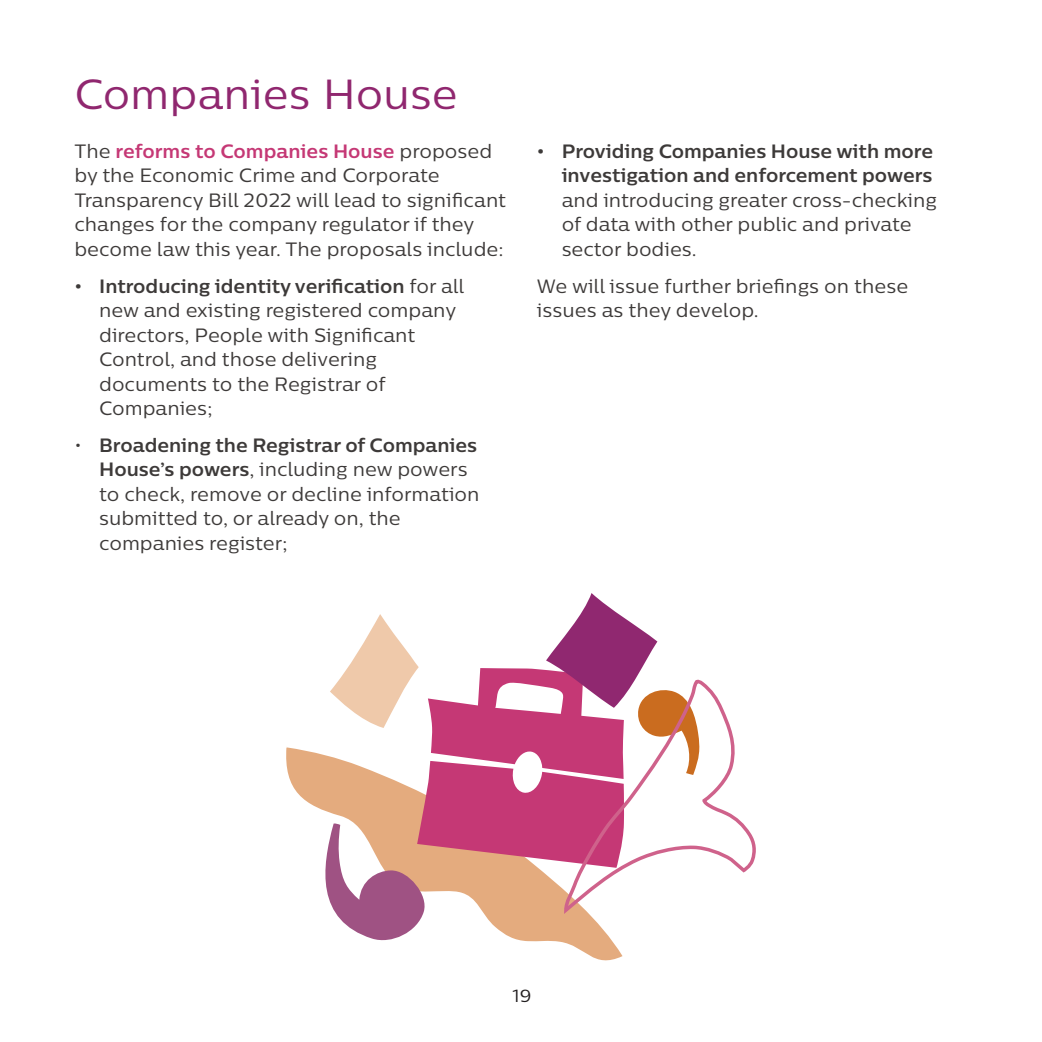
<style>
.page{position:relative;width:1042px;height:1042px;background:#fff}
.page>*{position:absolute;margin:0;border:0;box-sizing:border-box;transform-origin:0 0}
.t1{font:42px "Centrale Sans";color:#90276f}
.t2{font:19.25px/24.5px "Centrale Sans";color:#3d3a39}
.t3{font:700 19.25px/24.5px "Centrale Sans";color:#3d3a39;text-align:right}
.t4{font:17.5px "Centrale Sans";color:#231f20}
.s1{font-weight:700;color:#c53875}
.s2{font-weight:700}
</style>
<div class="page">
<svg style="left:286px;top:747px;width:336px;height:214px"></svg>
<svg style="left:315px;top:593px;width:384px;height:351px"></svg>
<svg style="left:562px;top:680px;width:194px;height:237px"></svg>
<h1 class="t1" style="left:74px;top:68px;width:385px">Companies House</h1>
<p class="t2" style="left:74px;top:138px;width:433px">The <span class="s1">reforms to Companies House</span> proposed by the Economic Crime and Corporate Transparency Bill 2022 will lead to significant changes for the company regulator if they become law this year. The proposals include:</p>
<p class="t2" style="left:99px;top:273px;width:367px;text-indent:-25px"><span class="s2">• Introducing identity verification</span> for all new and existing registered company directors, People with Significant<br>Control, and those delivering documents to the Registrar of<br>Companies;</p>
<p class="t2" style="left:99px;top:432px;width:382px;text-indent:-25px">• <span class="s2">Broadening the Registrar of Companies House’s powers</span>, including new powers to check, remove or decline information submitted to, or already on, the companies register;</p>
<p class="t3" style="left:537px;top:138px;width:398px">• Providing Companies House with more investigation and enforcement powers</p>
<p class="t2" style="left:562px;top:187px;width:377px">and introducing greater cross-checking of data with other public and private sector bodies.</p>
<p class="t2" style="left:537px;top:273px;width:373px">We will issue further briefings on these issues as they develop.</p>
<p class="t4" style="left:512px;top:984px;width:20px">19</p>
</div>
